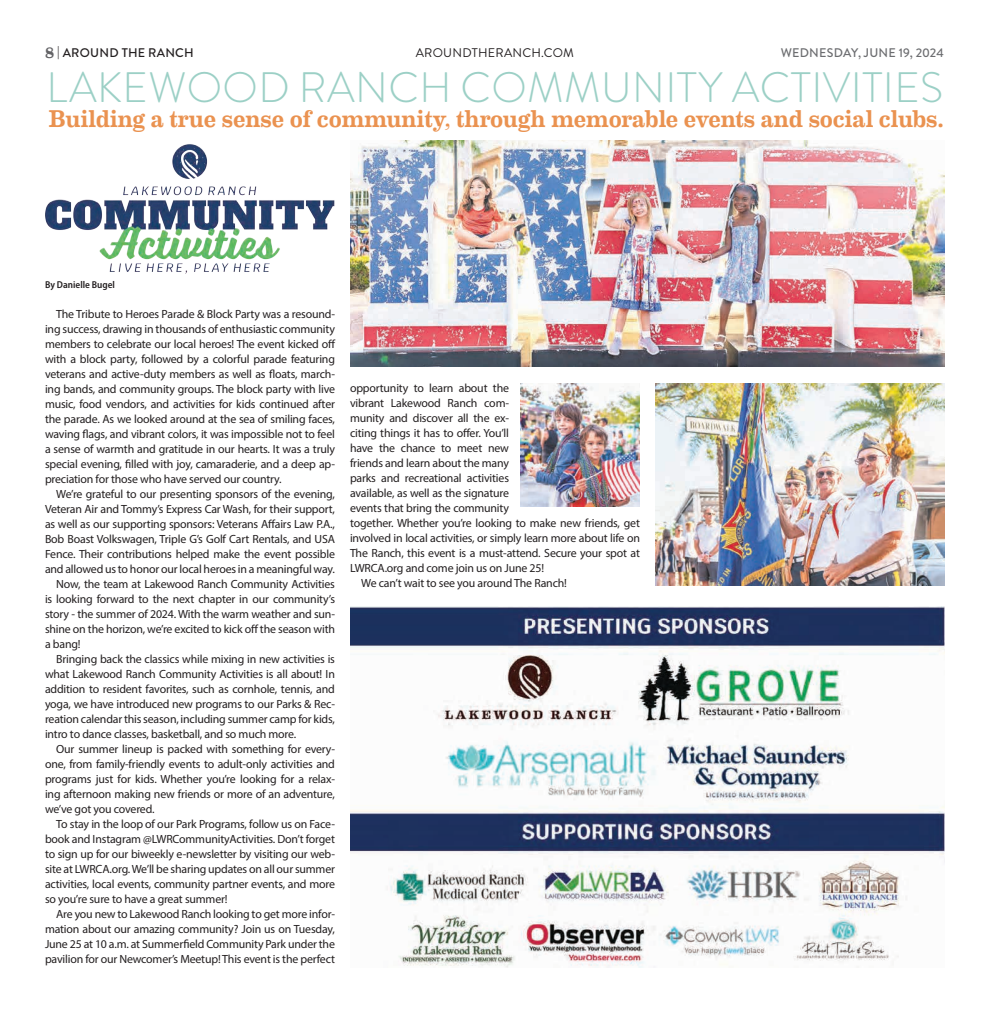
<style>
.page{position:relative;width:990px;height:1013px;background:#fff}
.page>*{position:absolute;margin:0;border:0;box-sizing:border-box;transform-origin:0 0}
.t1{font:300 42.5px "Brandon Grotesque";letter-spacing:.01em;color:#9cd0c6}
.Title_2_-_Orange{font:500 24.38px "Eames Century Modern";letter-spacing:-.005em;color:#ea9250}
.t2{font:500 12.5px "Brandon Grotesque";letter-spacing:.02em;color:#6c6d70}
.t3{font:12.5px "Brandon Grotesque";letter-spacing:.02em;color:#231f20}
.t4{font:500 12.5px "Brandon Grotesque";letter-spacing:.02em;color:#231f20}
.Body_Sans{font:11.88px/15px "Myriad Pro";letter-spacing:-.015em;color:#231f20;text-align:justify}
.Author{font:600 semi-condensed 10px "Myriad Pro";color:#231f20}
.s1{font-family:"Eames Century Modern";font-weight:700;font-size:15px;color:#636366}
.s2{font-weight:400}
</style>
<div class="page">
<img style="left:350px;top:140px;width:595px;height:226px">
<img style="left:655px;top:383px;width:290px;height:202px">
<img style="left:45px;top:144px;width:290px;height:130px">
<img style="left:350px;top:606px;width:595px;height:362px">
<img style="left:520px;top:383px;width:120px;height:123px">
<p class="t4" style="left:45px;top:44px;width:150px"><span class="s1">8</span> <span class="s2">|</span> AROUND THE RANCH</p>
<p class="t3" style="left:416px;top:44px;width:160px">AROUNDTHERANCH.COM</p>
<p class="t2" style="left:781px;top:44px;width:165px">WEDNESDAY, JUNE 19, 2024</p>
<p class="t1" style="left:46px;top:58px;width:898px">LAKEWOOD RANCH COMMUNITY ACTIVITIES</p>
<p class="Title_2_-_Orange" style="left:49px;top:100px;width:897px">Building a true sense of community, through memorable events and social clubs.</p>
<p class="Author" style="left:45px;top:278px;width:72px">By Danielle Bugel</p>
<p class="Body_Sans" style="left:45px;top:306px;width:292px;text-indent:11px">The Tribute to Heroes Parade &amp; Block Party was a resound&shy;ing success, drawing in thousands of enthusiastic community members to celebrate our local heroes! The event kicked off with a block party, followed by a colorful parade featuring veterans and active-duty members as well as floats, march&shy;ing bands, and community groups. The block party with live music, food vendors, and activities for kids continued after the parade. As we looked around at the sea of smiling faces, waving flags, and vibrant colors, it was impossible not to feel a sense of warmth and gratitude in our hearts. It was a truly special evening, filled with joy, camaraderie, and a deep ap&shy;preciation for those who have served our country.</p>
<p class="Body_Sans" style="left:45px;top:486px;width:292px;text-indent:11px">We’re grateful to our presenting sponsors of the evening, Veteran Air and Tommy’s Express Car Wash, for their support, as well as our supporting sponsors: Veterans Affairs Law P.A., Bob Boast Volkswagen, Triple G’s Golf Cart Rentals, and USA Fence. Their contributions helped make the event possible and allowed us to honor our local heroes in a meaningful way.</p>
<p class="Body_Sans" style="left:45px;top:576px;width:292px;text-indent:11px">Now, the team at Lakewood Ranch Community Activities is looking forward to the next chapter in our community’s story - the summer of 2024. With the warm weather and sun&shy;shine on the horizon, we’re excited to kick off the season with a bang!</p>
<p class="Body_Sans" style="left:45px;top:651px;width:292px;text-indent:11px">Bringing back the classics while mixing in new activities is what Lakewood Ranch Community Activities is all about! In addition to resident favorites, such as cornhole, tennis, and yoga, we have introduced new programs to our Parks &amp; Rec&shy;reation calendar this season, including summer camp for kids, intro to dance classes, basketball, and so much more.</p>
<p class="Body_Sans" style="left:45px;top:741px;width:292px;text-indent:11px">Our summer lineup is packed with something for every&shy;one, from family-friendly events to adult-only activities and programs just for kids. Whether you’re looking for a relax&shy;ing afternoon making new friends or more of an adventure, we’ve got you covered.</p>
<p class="Body_Sans" style="left:45px;top:816px;width:292px;text-indent:11px">To stay in the loop of our Park Programs, follow us on Face&shy;book and Instagram @LWRCommunityActivities. Don’t forget to sign up for our biweekly e-newsletter by visiting our web&shy;site at LWRCA.org. We’ll be sharing updates on all our summer activities, local events, community partner events, and more so you’re sure to have a great summer!</p>
<p class="Body_Sans" style="left:45px;top:906px;width:291px;text-indent:11px">Are you new to Lakewood Ranch looking to get more infor&shy;mation about our amazing community? Join us on Tuesday, June 25 at 10 a.m. at Summerfield Community Park under the pavilion for our Newcomer’s Meetup! This event is the perfect</p>
<p class="Body_Sans" style="left:350px;top:380px;width:292px;text-align:left">opportunity to learn about the<br>vibrant Lakewood Ranch com-<br>munity and discover all the ex-<br>citing things it has to offer. You’ll<br>have the chance to meet new<br>friends and learn about the many<br>parks and recreational activities<br>available, as well as the signature<br>events that bring the community<br>together. Whether you’re looking to make new friends, get involved in local activities, or simply learn more about life on The Ranch, this event is a must-attend. Secure your spot at LWRCA.org and come join us on June 25!</p>
<p class="Body_Sans" style="left:361px;top:575px;width:207px">We can’t wait to see you around The Ranch!</p>
</div>
